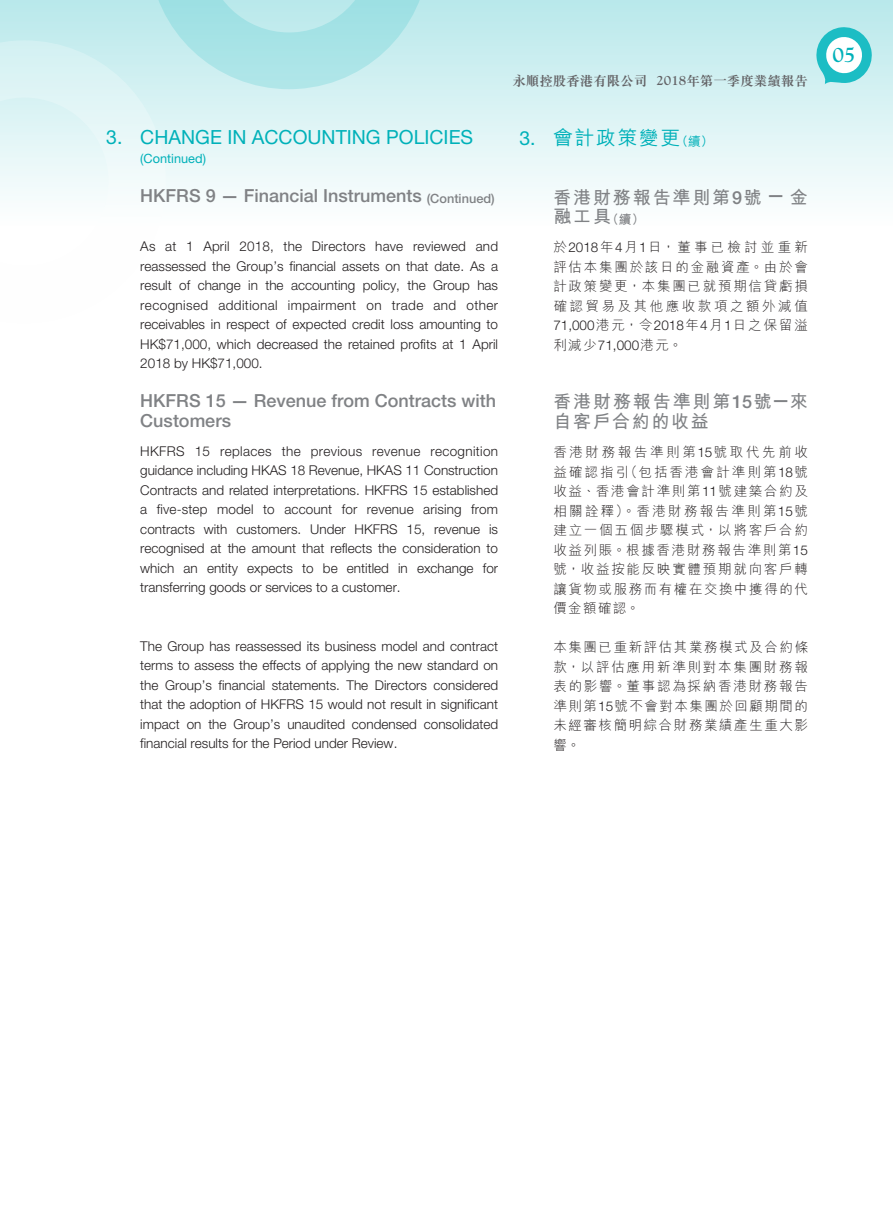
<style>
.page{position:relative;width:893px;height:1212px;background:#fff}
.page>*{position:absolute;margin:0;border:0;box-sizing:border-box;transform-origin:0 0}
.t1{font:700 21px "Goudy Std";color:#00b1b9}
.t2{font:19.5px "Helvetica Neue LT Std";color:#00b1b9}
.t3{font:500 19.5px "M Hei HK";letter-spacing:.1em;color:#00b1b9}
.t4{font:500 18px/19.5px "Helvetica Neue LT Std";color:#808285}
.t5{font:700 18px/19.5px "M Hei HK";letter-spacing:.105em;color:#808285}
.t6{font:300 13.5px/19.5px "Helvetica Neue LT Std";color:#231f20;text-align:justify}
.t7{font:300 13.5px/19.5px "M Hei HK";letter-spacing:.13em;color:#231f20;text-align:justify}
.t8{font:700 13.5px "M Sung HK";color:#636366}
.t9{font:12.75px "Helvetica Neue LT Std";color:#00b1b9}
.s1{font-family:"Goudy Std"}
.s2{font-size:12.75px}
.s3{font-family:"Helvetica Neue LT Std";font-weight:400}
.s4{font-family:"Helvetica Neue LT Std";font-weight:500}
.s5{font-family:"Helvetica Neue LT Std"}
.s6{font-family:"M Hei HK"}
</style>
<div class="page">
<svg style="left:0;top:0;width:893px;height:196px;background:#d8f2f3"></svg>
<svg style="left:0;top:40px;width:170px;height:156px;fill:#e2f5f6"></svg>
<svg style="left:145px;top:0;width:289px;height:89px;background:#b5e7e9"></svg>
<svg style="left:815px;top:26px;width:58px;height:58px"></svg>
<p class="t8" style="left:512px;top:74px;width:297px">永順控股香港有限公司 <span class="s1">2018</span>年第一季度業績報告</p>
<h2 class="t2" style="left:106px;top:125px;width:368px">3. CHANGE IN ACCOUNTING POLICIES</h2>
<p class="t9" style="left:140px;top:151px;width:67px">(Continued)</p>
<h3 class="t4" style="left:140px;top:186px;width:356px">HKFRS 9 — Financial Instruments <span class="s2">(Continued)</span></h3>
<p class="t6" style="left:140px;top:236px;width:359px">As at 1 April 2018, the Directors have reviewed and reassessed the Group’s financial assets on that date. As a result of change in the accounting policy, the Group has recognised additional impairment on trade and other receivables in respect of expected credit loss amounting to HK$71,000, which decreased the retained profits at 1 April 2018 by HK$71,000.</p>
<h3 class="t4" style="left:140px;top:391px;width:357px">HKFRS 15 — Revenue from Contracts with<br>Customers</h3>
<p class="t6" style="left:140px;top:441px;width:359px">HKFRS 15 replaces the previous revenue recognition guidance including HKAS 18 Revenue, HKAS 11 Construction Contracts and related interpretations. HKFRS 15 established a five-step model to account for revenue arising from contracts with customers. Under HKFRS 15, revenue is recognised at the amount that reflects the consideration to which an entity expects to be entitled in exchange for transferring goods or services to a customer.</p>
<p class="t6" style="left:140px;top:636px;width:359px">The Group has reassessed its business model and contract terms to assess the effects of applying the new standard on the Group’s financial statements. The Directors considered that the adoption of HKFRS 15 would not result in significant impact on the Group’s unaudited condensed consolidated financial results for the Period under Review.</p>
<h2 class="t3" style="left:519px;top:124px;width:196px"><span class="s3">3.</span> 會計政策變更<span class="s2">（續）</span></h2>
<h3 class="t5" style="left:553px;top:186px;width:256px">香港財務報告準則第<span class="s4">9</span>號 <span class="s4">—</span> 金融工具<span class="s2">（續）</span></h3>
<p class="t7" style="left:553px;top:237px;width:256px">於<span class="s5">2018</span>年<span class="s5">4</span>月<span class="s5">1</span>日，董事已檢討並重新評估本集團於該日的金融資產。由於會計政策變更，本集團已就預期信貸虧損確認貿易及其他應收款項之額外減值</p>
<p class="t6" style="left:553px;top:315px;width:256px">71,000<span class="s6">港元，令</span>2018<span class="s6">年</span>4<span class="s6">月</span>1<span class="s6">日之保留溢</span></p>
<p class="t7" style="left:553px;top:335px;width:131px">利減少<span class="s5">71,000</span>港元。</p>
<h3 class="t5" style="left:553px;top:390px;width:256px">香港財務報告準則第<span class="s4">15</span>號<span class="s4">—</span>來自客戶合約的收益</h3>
<p class="t7" style="left:553px;top:442px;width:256px">香港財務報告準則第<span class="s5">15</span>號取代先前收益確認指引（包括香港會計準則第<span class="s5">18</span>號收益、香港會計準則第<span class="s5">11</span>號建築合約及相關詮釋）。香港財務報告準則第<span class="s5">15</span>號建立一個五個步驟模式，以將客戶合約收益列賬。根據香港財務報告準則第<span class="s5">15</span>號，收益按能反映實體預期就向客戶轉讓貨物或服務而有權在交換中擭得的代價金額確認。</p>
<p class="t7" style="left:553px;top:637px;width:256px">本集團已重新評估其業務模式及合約條款，以評估應用新準則對本集團財務報表的影響。董事認為採納香港財務報告準則第<span class="s5">15</span>號不會對本集團於回顧期間的未經審核簡明綜合財務業績產生重大影響。</p>
<h1 class="t1" style="left:832px;top:43px;width:25px">05</h1>
</div>
